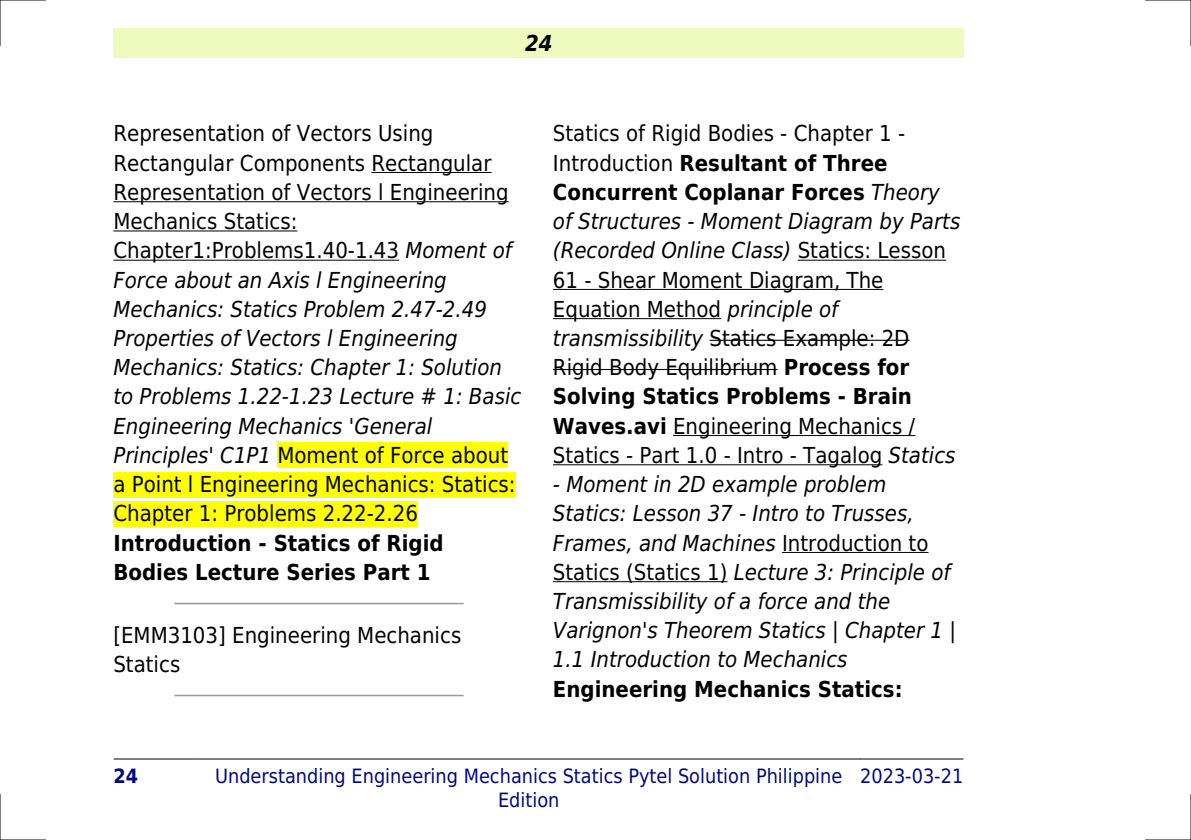
<style>
.page{position:relative;width:1191px;height:840px;background:#fff}
.page>*{position:absolute;margin:0;border:0;box-sizing:border-box;transform-origin:0 0}
.t1{font:22px/29.2px "DejaVu Sans Condensed";color:#000}
.t2{font:italic 22px/29.2px "DejaVu Sans Condensed";color:#000}
.t3{font:700 22px/29.2px "DejaVu Sans Condensed";color:#000}
.t4{font:italic 700 22px "DejaVu Sans Condensed";color:#000}
.t5{font:19.8px/23.6px "DejaVu Sans Condensed";color:#000880;text-align:center}
.t6{font:700 19.8px "DejaVu Sans Condensed";color:#000880}
.s1{font-style:italic}
.s2{font-weight:700}
.s3{font-style:normal}
</style>
<div class="page">
<div style="left:113px;top:28px;width:851px;height:30px;background:#effbbe"></div>
<hr style="left:114px;top:758px;width:83px;height:1px;background:#000">
<hr style="left:198px;top:758px;width:662px;height:1px;background:#000">
<hr style="left:860px;top:758px;width:103px;height:1px;background:#000">
<hr style="left:371px;top:172px;width:120px;height:1px;background:#000">
<hr style="left:113px;top:201px;width:395px;height:1px;background:#000">
<hr style="left:113px;top:230px;width:184px;height:1px;background:#000">
<hr style="left:113px;top:259px;width:286px;height:1px;background:#000">
<div style="left:277px;top:442px;width:231px;height:26px;background:#ff0"></div>
<div style="left:113px;top:471px;width:402px;height:26px;background:#ff0"></div>
<div style="left:113px;top:500px;width:305px;height:26px;background:#ff0"></div>
<hr style="left:175px;top:602px;width:288px;height:2px;background:#999">
<hr style="left:175px;top:694px;width:288px;height:2px;background:#999">
<hr style="left:797px;top:259px;width:149px;height:1px;background:#000">
<hr style="left:553px;top:289px;width:330px;height:1px;background:#000">
<hr style="left:553px;top:318px;width:168px;height:1px;background:#000">
<hr style="left:709px;top:339px;width:200px;height:1px;background:#000">
<hr style="left:553px;top:369px;width:224px;height:1px;background:#000">
<hr style="left:673px;top:435px;width:242px;height:1px;background:#000">
<hr style="left:553px;top:464px;width:329px;height:1px;background:#000">
<hr style="left:782px;top:551px;width:146px;height:1px;background:#000">
<hr style="left:553px;top:581px;width:174px;height:1px;background:#000">
<hr style="left:0;top:0;width:45px;height:1px;background:#000">
<hr style="left:1145px;top:0;width:46px;height:1px;background:#000">
<hr style="left:0;top:839px;width:45px;height:1px;background:#000">
<hr style="left:1145px;top:839px;width:46px;height:1px;background:#000">
<hr style="left:0;top:0;width:1px;height:45px;background:#000">
<hr style="left:0;top:794px;width:1px;height:45px;background:#000">
<hr style="left:1190px;top:0;width:1px;height:45px;background:#000">
<hr style="left:1190px;top:794px;width:1px;height:45px;background:#000">
<p class="t4" style="left:525px;top:30px;width:29px">24</p>
<p class="t1" style="left:113px;top:119px;width:409px">Representation of Vectors Using Rectangular Components Rectangular Representation of Vectors l Engineering Mechanics Statics:<br>Chapter1:Problems1.40-1.43 <span class="s1">Moment of Force about an Axis l Engineering Mechanics: Statics Problem 2.47-2.49<br>Properties of Vectors l Engineering Mechanics: Statics: Chapter 1: Solution to Problems 1.22-1.23 Lecture # 1: Basic Engineering Mechanics 'General Principles' C1P1</span> Moment of Force about a Point l Engineering Mechanics: Statics:<br>Chapter 1: Problems 2.22-2.26</p>
<p class="t3" style="left:113px;top:528px;width:332px">Introduction - Statics of Rigid<br>Bodies Lecture Series Part 1</p>
<p class="t1" style="left:113px;top:620px;width:349px">[EMM3103] Engineering Mechanics<br>Statics</p>
<p class="t1" style="left:553px;top:119px;width:409px">Statics of Rigid Bodies - Chapter 1 - Introduction <span class="s2">Resultant of Three Concurrent Coplanar Forces</span> <span class="s1">Theory of Structures - Moment Diagram by Parts (Recorded Online Class)</span> Statics: Lesson 61 - Shear Moment Diagram, The Equation Method <span class="s1">principle of transmissibility</span> Statics Example: 2D Rigid Body Equilibrium <span class="s2">Process for Solving Statics Problems - Brain Waves.avi</span> Engineering Mechanics / Statics - Part 1.0 - Intro - Tagalog <span class="s1">Statics</span></p>
<p class="t2" style="left:553px;top:469px;width:405px">- Moment in 2D example problem Statics: Lesson 37 - Intro to Trusses, Frames, and Machines <span class="s3">Introduction to Statics (Statics 1)</span> Lecture 3: Principle of Transmissibility of a force and the Varignon's Theorem Statics | Chapter 1 | 1.1 Introduction to Mechanics</p>
<p class="t3" style="left:553px;top:674px;width:351px">Engineering Mechanics Statics:</p>
<p class="t6" style="left:113px;top:764px;width:26px">24</p>
<p class="t5" style="left:215px;top:763px;width:629px">Understanding Engineering Mechanics Statics Pytel Solution Philippine<br>Edition</p>
<p class="t5" style="left:860px;top:763px;width:105px">2023-03-21</p>
</div>
